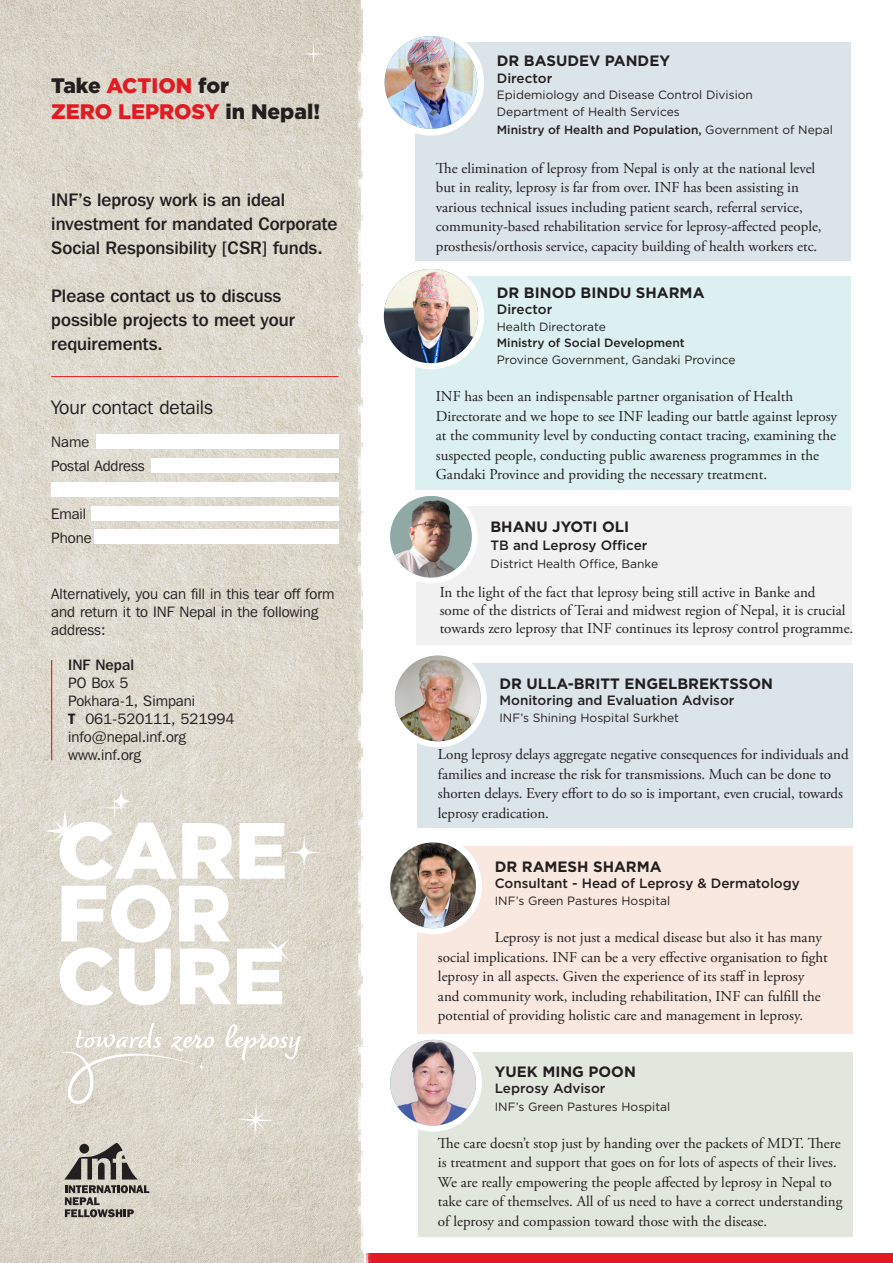
<style>
.page{position:relative;width:893px;height:1263px;background:#fff}
.page>*{position:absolute;margin:0;border:0;box-sizing:border-box;transform-origin:0 0}
.t1{font:900 79.5px "Gotham";color:#fff}
.t2{font:900 21px/25.5px "Gotham";color:#e21a21}
.Tear_off_sub_header{font:19.5px "Franklin Gothic IT Cby BT";letter-spacing:-.005em;color:#231f20}
.t3{font:500 18px/24px "Franklin Gothic IT Cby BT";color:#231f20}
.t4{font:15px/19.5px "Adobe Garamond Pro";color:#231f20}
.tear_off_body{font:15px/18px "Franklin Gothic IT Cby BT";color:#231f20}
.t5{font:700 15px "Gotham";color:#231f20}
.Tear_off_sub_header-2{font:15px/18px "Franklin Gothic IT Cby BT";color:#231f20}
.t6{font:500 13.5px "Gotham";color:#231f20}
.t7{font:12px/16.5px "Gotham";color:#231f20}
.t8{font:500 12px "Gotham";color:#231f20}
.s1{color:#231f20}
.s2{font-weight:500}
.s3{font-weight:600}
.s4{font-weight:400}
</style>
<div class="page">
<div style="left:349px;top:1253px;width:544px;height:10px;background:#e21a21"></div>
<div style="left:415px;top:42px;width:435px;height:219px;background:#dae4e9"></div>
<div style="left:417px;top:846px;width:436px;height:187px;background:#f8e8e0"></div>
<div style="left:417px;top:663px;width:436px;height:165px;background:#dae4e9"></div>
<div style="left:416px;top:506px;width:436px;height:138px;background:#f0f1f0"></div>
<div style="left:415px;top:276px;width:435px;height:213px;background:#dcf0f1"></div>
<div style="left:418px;top:1053px;width:435px;height:184px;background:#e2e7dd"></div>
<img style="left:0;top:0;width:345px;height:1263px">
<img style="left:345px;top:0;width:18px;height:630px">
<img style="left:345px;top:630px;width:25px;height:633px">
<svg style="left:65px;top:1185px;width:84px;height:32px;background:#9b978f"></svg>
<svg style="left:64px;top:1143px;width:74px;height:36px;background:#97928b"></svg>
<div style="left:96px;top:434px;width:243px;height:15px;background:#fff"></div>
<div style="left:151px;top:458px;width:187px;height:15px;background:#fff"></div>
<div style="left:51px;top:482px;width:287px;height:15px;background:#fff"></div>
<div style="left:91px;top:506px;width:247px;height:15px;background:#fff"></div>
<div style="left:94px;top:529px;width:244px;height:15px;background:#fff"></div>
<svg style="left:301px;top:41px;width:25px;height:26px"></svg>
<hr style="left:51px;top:376px;width:287px;height:1px;background:#e21a21">
<hr style="left:51px;top:660px;width:1px;height:100px;background:#e21a21">
<svg style="left:381px;top:33px;width:100px;height:99px"></svg>
<img style="left:385px;top:36px;width:92px;height:93px;border-radius:46px">
<div style="left:378px;top:29px;width:106px;height:107px;border:7px solid #fff;border-radius:50%"></div>
<svg style="left:387px;top:839px;width:92px;height:92px"></svg>
<img style="left:390px;top:842px;width:86px;height:86px;border-radius:43px">
<div style="left:384px;top:836px;width:98px;height:98px;border:6px solid #fff;border-radius:50%"></div>
<svg style="left:392px;top:653px;width:92px;height:91px"></svg>
<img style="left:395px;top:656px;width:86px;height:85px;border-radius:43px">
<div style="left:389px;top:650px;width:98px;height:97px;border:6px solid #fff;border-radius:50%"></div>
<svg style="left:381px;top:266px;width:100px;height:100px"></svg>
<img style="left:384px;top:269px;width:94px;height:94px;border-radius:47px">
<div style="left:378px;top:263px;width:106px;height:106px;border:6px solid #fff;border-radius:50%"></div>
<svg style="left:387px;top:1037px;width:92px;height:92px"></svg>
<img style="left:390px;top:1040px;width:86px;height:86px;border-radius:43px">
<div style="left:384px;top:1034px;width:98px;height:98px;border:6px solid #fff;border-radius:50%"></div>
<svg style="left:387px;top:493px;width:88px;height:87px"></svg>
<img style="left:390px;top:496px;width:82px;height:81px;border-radius:41px">
<div style="left:384px;top:490px;width:94px;height:93px;border:6px solid #fff;border-radius:50%"></div>
<svg style="left:267px;top:939px;width:22px;height:21px"></svg>
<svg style="left:43px;top:809px;width:43px;height:43px;background:#e3dfd6"></svg>
<svg style="left:286px;top:834px;width:37px;height:37px"></svg>
<svg style="left:237px;top:1101px;width:37px;height:38px"></svg>
<svg style="left:110px;top:790px;width:22px;height:22px"></svg>
<svg style="left:102px;top:795px;width:25px;height:25px"></svg>
<svg style="left:226px;top:1024px;width:75px;height:37px"></svg>
<svg style="left:61px;top:1023px;width:153px;height:81px;background:#dfdbd0"></svg>
<p class="t2" style="left:51px;top:73px;width:271px"><span class="s1">Take</span> ACTION <span class="s1">for<br></span>ZERO LEPROSY <span class="s1">in Nepal!</span></p>
<p class="t3" style="left:51px;top:187px;width:288px">INF’s leprosy work is an ideal investment for mandated Corporate<br>Social Responsibility [CSR] funds.</p>
<p class="t3" style="left:51px;top:283px;width:245px">Please contact us to discuss possible projects to meet your requirements.</p>
<p class="Tear_off_sub_header" style="left:51px;top:395px;width:163px">Your contact details</p>
<p class="Tear_off_sub_header-2" style="left:51px;top:432px;width:40px">Name</p>
<p class="tear_off_body" style="left:51px;top:456px;width:95px">Postal Address</p>
<p class="tear_off_body" style="left:51px;top:504px;width:36px">Email</p>
<p class="tear_off_body" style="left:51px;top:528px;width:42px">Phone</p>
<p class="tear_off_body" style="left:51px;top:584px;width:285px">Alternatively, you can fill in this tear off form and return it to INF Nepal in the following address:</p>
<p class="Tear_off_sub_header-2" style="left:68px;top:655px;width:168px"><span class="s2">INF Nepal<br></span>PO Box 5<br>Pokhara-1, Simpani<br><span class="s3">T</span> 061-520111, 521994 info@nepal.inf.org www.inf.org</p>
<p class="t1" style="left:57px;top:796px;width:232px">CARE</p>
<p class="t1" style="left:57px;top:858px;width:176px">FOR</p>
<p class="t1" style="left:57px;top:921px;width:230px">CURE</p>
<p class="t5" style="left:497px;top:52px;width:175px">DR BASUDEV PANDEY</p>
<p class="t6" style="left:497px;top:69px;width:57px">Director</p>
<p class="t7" style="left:497px;top:86px;width:258px">Epidemiology and Disease Control Division</p>
<p class="t7" style="left:497px;top:103px;width:184px">Department of Health Services</p>
<p class="t8" style="left:497px;top:122px;width:337px">Ministry of Health and Population, <span class="s4">Government of Nepal</span></p>
<p class="t4" style="left:436px;top:159px;width:387px">The elimination of leprosy from Nepal is only at the national level but in reality, leprosy is far from over. INF has been assisting in various technical issues including patient search, referral service, community-based rehabilitation service for leprosy-affected people, prosthesis/orthosis service, capacity building of health workers etc.</p>
<p class="t5" style="left:497px;top:284px;width:209px">DR BINOD BINDU SHARMA</p>
<p class="t6" style="left:497px;top:300px;width:57px">Director</p>
<p class="t7" style="left:497px;top:318px;width:240px">Health Directorate<br><span class="s2">Ministry of Social Development<br></span>Province Government, Gandaki Province</p>
<p class="t4" style="left:436px;top:387px;width:403px">INF has been an indispensable partner organisation of Health Directorate and we hope to see INF leading our battle against leprosy at the community level by conducting contact tracing, examining the suspected people, conducting public awareness programmes in the Gandaki Province and providing the necessary treatment.</p>
<p class="t5" style="left:490px;top:518px;width:140px">BHANU JYOTI OLI</p>
<p class="t6" style="left:490px;top:536px;width:158px">TB and Leprosy Officer</p>
<p class="t7" style="left:490px;top:555px;width:169px">District Health Office, Banke</p>
<p class="t4" style="left:440px;top:584px;width:415px;line-height:18px">In the light of the fact that leprosy being still active in Banke and<br>some of the districts of Terai and midwest region of Nepal, it is crucial towards zero leprosy that INF continues its leprosy control programme.</p>
<p class="t5" style="left:499px;top:675px;width:275px">DR ULLA-BRITT ENGELBREKTSSON</p>
<p class="t6" style="left:499px;top:691px;width:237px">Monitoring and Evaluation Advisor</p>
<p class="t7" style="left:499px;top:709px;width:181px">INF’s Shining Hospital Surkhet</p>
<p class="t4" style="left:438px;top:745px;width:412px">Long leprosy delays aggregate negative consequences for individuals and families and increase the risk for transmissions. Much can be done to shorten delays. Every effort to do so is important, even crucial, towards leprosy eradication.</p>
<p class="t5" style="left:495px;top:858px;width:168px">DR RAMESH SHARMA</p>
<p class="t6" style="left:495px;top:874px;width:307px">Consultant - Head of Leprosy &amp; Dermatology</p>
<p class="t7" style="left:495px;top:892px;width:177px">INF’s Green Pastures Hospital</p>
<p class="t4" style="left:438px;top:928px;width:391px;text-indent:57px">Leprosy is not just a medical disease but also it has many social implications. INF can be a very effective organisation to fight leprosy in all aspects. Given the experience of its staff in leprosy and community work, including rehabilitation, INF can fulfill the potential of providing holistic care and management in leprosy.</p>
<p class="t5" style="left:495px;top:1063px;width:143px">YUEK MING POON</p>
<p class="t6" style="left:495px;top:1079px;width:112px">Leprosy Advisor</p>
<p class="t7" style="left:495px;top:1098px;width:177px">INF’s Green Pastures Hospital</p>
<p class="t4" style="left:438px;top:1134px;width:406px">The care doesn’t stop just by handing over the packets of MDT. There is treatment and support that goes on for lots of aspects of their lives.<br>We are really empowering the people affected by leprosy in Nepal to take care of themselves. All of us need to have a correct understanding of leprosy and compassion toward those with the disease.</p>
</div>
